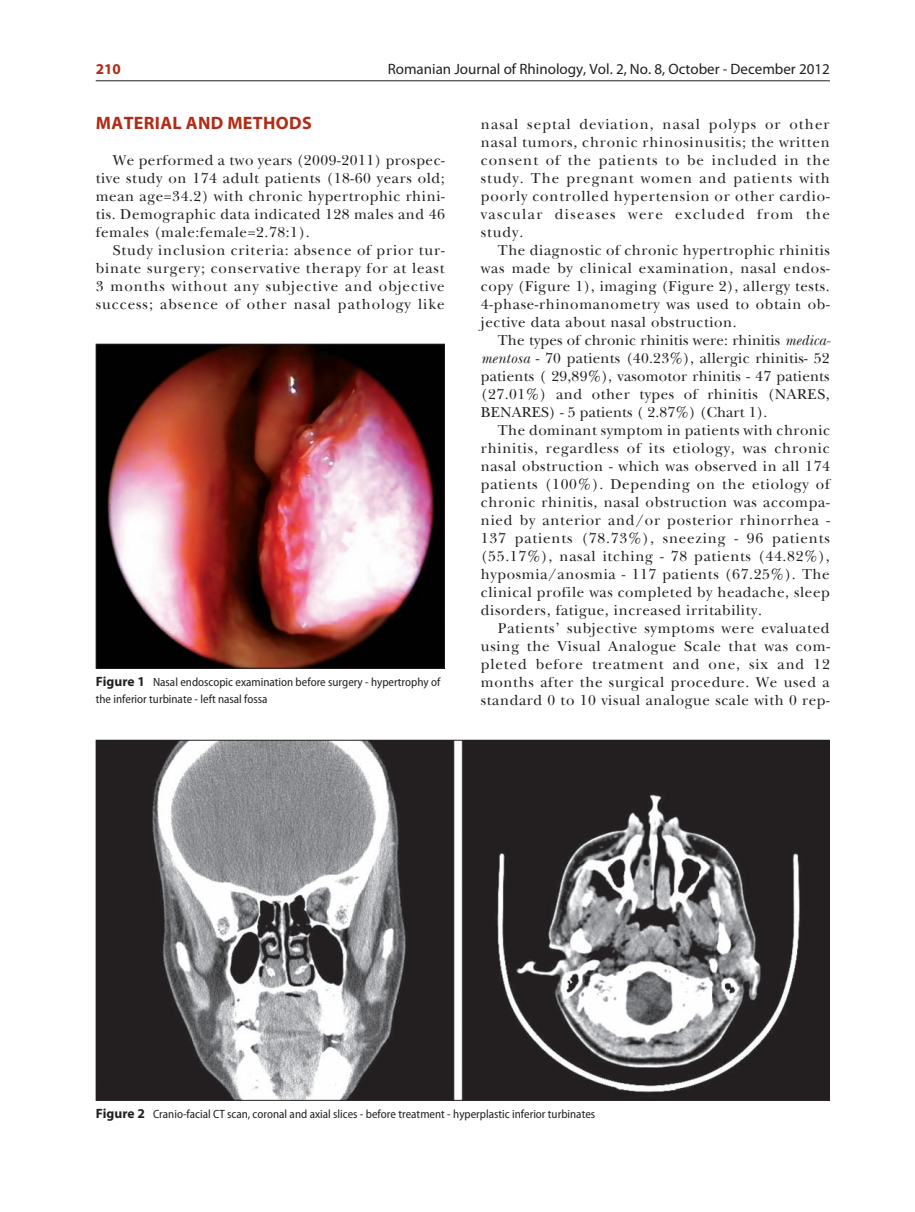
<style>
.page{position:relative;width:915px;height:1212px;background:#fff}
.page>*{position:absolute;margin:0;border:0;box-sizing:border-box;transform-origin:0 0}
.t1{font:700 18px "Myriad Pro";letter-spacing:.02em;color:#b22b14}
.t2{font:15px/18px "Baskerville Std RO";letter-spacing:.04em;color:#231f20;text-align:justify}
.t3{font:15px "Myriad Pro";color:#231f20}
.t4{font:700 15px "Myriad Pro";color:#b22b14}
.t5{font:semi-condensed 12px/16.5px "Myriad Pro";color:#231f20}
.s1{font-style:italic}
.s2{font-weight:700;font-stretch:normal;font-size:13.5px}
</style>
<div class="page">
<hr style="left:96px;top:80px;width:733px;height:1px;background:#231f20">
<img style="left:98px;top:742px;width:729px;height:357px">
<img style="left:98px;top:346px;width:344px;height:321px">
<div style="left:96px;top:344px;width:348px;height:325px;border:1px solid #231f20"></div>
<p class="t4" style="left:96px;top:61px;width:26px">210</p>
<p class="t3" style="left:387px;top:61px;width:443px">Romanian Journal of Rhinology, Vol. 2, No. 8, October - December 2012</p>
<p class="t1" style="left:96px;top:113px;width:217px">MATERIAL AND METHODS</p>
<p class="t2" style="left:96px;top:152px;width:350px;text-indent:17px">We performed a two years (2009-2011) prospec&shy;tive study on 174 adult patients (18-60 years old; mean age=34.2) with chronic hypertrophic rhini&shy;tis. Demographic data indicated 128 males and 46 females (male:female=2.78:1).</p>
<p class="t2" style="left:96px;top:242px;width:350px;text-indent:17px">Study inclusion criteria: absence of prior tur&shy;binate surgery; conservative therapy for at least 3 months without any subjective and objective success; absence of other nasal pathology like</p>
<p class="t2" style="left:480px;top:116px;width:350px">nasal septal deviation, nasal polyps or other nasal tumors, chronic rhinosinusitis; the written consent of the patients to be included in the study. The pregnant women and patients with poorly controlled hypertension or other cardio&shy;vascular diseases were excluded from the study.</p>
<p class="t2" style="left:480px;top:242px;width:350px;text-indent:17px">The diagnostic of chronic hypertrophic rhinitis was made by clinical examination, nasal endos&shy;copy (Figure 1), imaging (Figure 2), allergy tests.<br>4-phase-rhinomanometry was used to obtain ob&shy;jective data about nasal obstruction.</p>
<p class="t2" style="left:480px;top:332px;width:351px;text-indent:17px">The types of chronic rhinitis were: rhinitis <span class="s1">medica&shy;mentosa</span> - 70 patients (40.23%), allergic rhinitis- 52 patients ( 29,89%), vasomotor rhinitis - 47 patients (27.01%) and other types of rhinitis (NARES, BENARES) - 5 patients ( 2.87%) (Chart 1).</p>
<p class="t2" style="left:480px;top:422px;width:350px;text-indent:17px">The dominant symptom in patients with chronic rhinitis, regardless of its etiology, was chronic nasal obstruction - which was observed in all 174 patients (100%). Depending on the etiology of chronic rhinitis, nasal obstruction was accompa&shy;nied by anterior and/or posterior rhinorrhea - 137 patients (78.73%), sneezing - 96 patients (55.17%), nasal itching - 78 patients (44.82%), hyposmia/anosmia - 117 patients (67.25%). The clinical profile was completed by headache, sleep disorders, fatigue, increased irritability.</p>
<p class="t2" style="left:480px;top:620px;width:350px;text-indent:17px">Patients’ subjective symptoms were evaluated using the Visual Analogue Scale that was com&shy;pleted before treatment and one, six and 12 months after the surgical procedure. We used a standard 0 to 10 visual analogue scale with 0 rep-</p>
<p class="t5" style="left:96px;top:674px;width:346px"><span class="s2">Figure 1</span> Nasal endoscopic examination before surgery - hypertrophy of the inferior turbinate - left nasal fossa</p>
<p class="t5" style="left:96px;top:1106px;width:501px"><span class="s2">Figure 2</span> Cranio-facial CT scan, coronal and axial slices - before treatment - hyperplastic inferior turbinates</p>
</div>
